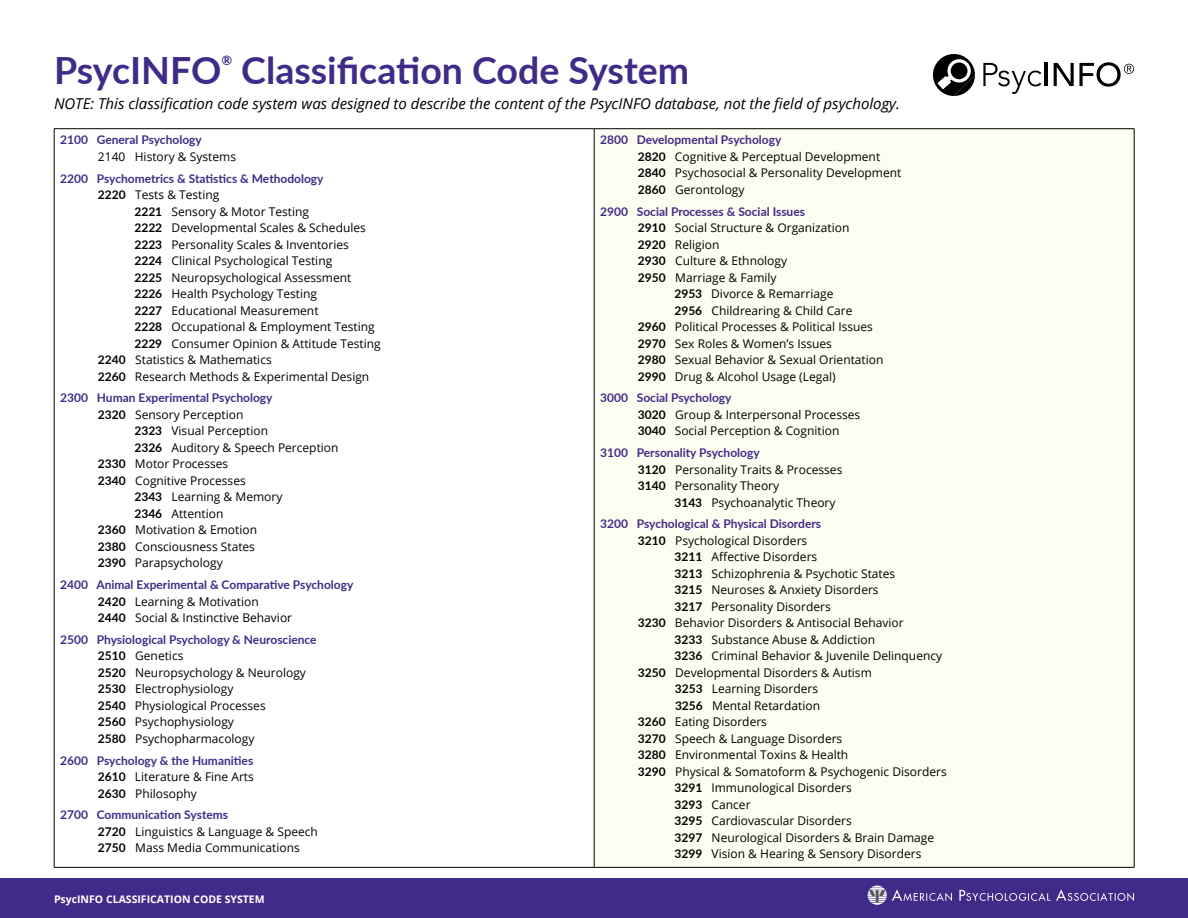
<style>
.page{position:relative;width:1188px;height:918px;background:#fff}
.page>*{position:absolute;margin:0;border:0;box-sizing:border-box;transform-origin:0 0}
.t1{font:700 37.5px "Lato";color:#402c88}
.t2{font:italic 15px "Open Sans";color:#000}
.t3{font:700 13.05px "Lato";color:#402c88}
.t4{font:12px/16.5px "Open Sans";color:#000}
.t5{font:700 12px "Lato";color:#402c88}
.t6{font:700 10.5px "Open Sans";color:#fff}
.s1{font-family:"Lato";font-weight:700}
</style>
<div class="page">
<div style="left:594px;top:129px;width:540px;height:738px;background:#fdfdf1"></div>
<hr style="left:54px;top:128px;width:540px;height:1px;background:#000">
<hr style="left:54px;top:129px;width:1px;height:738px;background:#000">
<hr style="left:594px;top:128px;width:540px;height:1px;background:#000">
<hr style="left:594px;top:129px;width:1px;height:738px;background:#000">
<hr style="left:1134px;top:129px;width:1px;height:738px;background:#000">
<hr style="left:54px;top:867px;width:540px;height:1px;background:#000">
<hr style="left:594px;top:867px;width:540px;height:1px;background:#000">
<svg style="left:983px;top:63px;width:58px;height:31px"></svg>
<hr style="left:1045px;top:63px;width:3px;height:23px;background:#000">
<svg style="left:1054px;top:62px;width:80px;height:25px"></svg>
<svg style="left:933px;top:54px;width:42px;height:42px"></svg>
<div style="left:0;top:878px;width:1188px;height:40px;background:#402c88"></div>
<svg style="left:868px;top:886px;width:266px;height:19px"></svg>
<h1 class="t1" style="left:54px;top:43px;width:169px">PsycINFO</h1>
<p class="t3" style="left:221px;top:50px;width:12px">®</p>
<h1 class="t1" style="left:241px;top:43px;width:449px">Classification Code System</h1>
<p class="t2" style="left:54px;top:93px;width:847px">NOTE: This classification code system was designed to describe the content of the PsycINFO database, not the field of psychology.</p>
<p class="t5" style="left:60px;top:131px;width:143px">2100 General Psychology</p>
<p class="t4" style="left:98px;top:148px;width:140px">2140 History &amp; Systems</p>
<p class="t5" style="left:60px;top:169px;width:265px">2200 Psychometrics &amp; Statistics &amp; Methodology</p>
<p class="t4" style="left:98px;top:186px;width:123px"><span class="s1">2220</span> Tests &amp; Testing</p>
<p class="t4" style="left:134px;top:203px;width:176px"><span class="s1">2221</span> Sensory &amp; Motor Testing</p>
<p class="t4" style="left:134px;top:219px;width:233px"><span class="s1">2222</span> Developmental Scales &amp; Schedules</p>
<p class="t4" style="left:134px;top:236px;width:216px"><span class="s1">2223</span> Personality Scales &amp; Inventories</p>
<p class="t4" style="left:134px;top:252px;width:199px"><span class="s1">2224</span> Clinical Psychological Testing</p>
<p class="t4" style="left:134px;top:269px;width:218px"><span class="s1">2225</span> Neuropsychological Assessment</p>
<p class="t4" style="left:134px;top:285px;width:184px"><span class="s1">2226</span> Health Psychology Testing</p>
<p class="t4" style="left:134px;top:302px;width:186px"><span class="s1">2227</span> Educational Measurement</p>
<p class="t4" style="left:134px;top:318px;width:242px"><span class="s1">2228</span> Occupational &amp; Employment Testing</p>
<p class="t4" style="left:134px;top:335px;width:248px"><span class="s1">2229</span> Consumer Opinion &amp; Attitude Testing</p>
<p class="t4" style="left:98px;top:351px;width:175px"><span class="s1">2240</span> Statistics &amp; Mathematics</p>
<p class="t4" style="left:98px;top:368px;width:273px"><span class="s1">2260</span> Research Methods &amp; Experimental Design</p>
<p class="t5" style="left:60px;top:389px;width:214px">2300 Human Experimental Psychology</p>
<p class="t4" style="left:98px;top:406px;width:147px"><span class="s1">2320</span> Sensory Perception</p>
<p class="t4" style="left:134px;top:422px;width:135px"><span class="s1">2323</span> Visual Perception</p>
<p class="t4" style="left:134px;top:439px;width:206px"><span class="s1">2326</span> Auditory &amp; Speech Perception</p>
<p class="t4" style="left:98px;top:455px;width:132px"><span class="s1">2330</span> Motor Processes</p>
<p class="t4" style="left:98px;top:472px;width:149px"><span class="s1">2340</span> Cognitive Processes</p>
<p class="t4" style="left:134px;top:488px;width:149px"><span class="s1">2343</span> Learning &amp; Memory</p>
<p class="t4" style="left:134px;top:505px;width:91px"><span class="s1">2346</span> Attention</p>
<p class="t4" style="left:98px;top:521px;width:161px"><span class="s1">2360</span> Motivation &amp; Emotion</p>
<p class="t4" style="left:98px;top:538px;width:159px"><span class="s1">2380</span> Consciousness States</p>
<p class="t4" style="left:98px;top:554px;width:126px"><span class="s1">2390</span> Parapsychology</p>
<p class="t5" style="left:60px;top:576px;width:295px">2400 Animal Experimental &amp; Comparative Psychology</p>
<p class="t4" style="left:98px;top:593px;width:196px"><span class="s1">2420</span> Learning &amp; Motivation<br><span class="s1">2440</span> Social &amp; Instinctive Behavior</p>
<p class="t5" style="left:60px;top:631px;width:258px">2500 Physiological Psychology &amp; Neuroscience</p>
<p class="t4" style="left:98px;top:647px;width:210px"><span class="s1">2510</span> Genetics<br><span class="s1">2520</span> Neuropsychology &amp; Neurology<br><span class="s1">2530</span> Electrophysiology<br><span class="s1">2540</span> Physiological Processes<br><span class="s1">2560</span> Psychophysiology<br><span class="s1">2580</span> Psychopharmacology</p>
<p class="t5" style="left:60px;top:751px;width:195px">2600 Psychology &amp; the Humanities</p>
<p class="t4" style="left:98px;top:768px;width:157px"><span class="s1">2610</span> Literature &amp; Fine Arts<br><span class="s1">2630</span> Philosophy</p>
<p class="t5" style="left:60px;top:806px;width:169px">2700 Communication Systems</p>
<p class="t4" style="left:98px;top:823px;width:221px"><span class="s1">2720</span> Linguistics &amp; Language &amp; Speech<br><span class="s1">2750</span> Mass Media Communications</p>
<p class="t6" style="left:54px;top:892px;width:212px">PsycINFO CLASSIFICATION CODE SYSTEM</p>
<p class="t5" style="left:600px;top:131px;width:183px">2800 Developmental Psychology</p>
<p class="t4" style="left:638px;top:148px;width:265px"><span class="s1">2820</span> Cognitive &amp; Perceptual Development<br><span class="s1">2840</span> Psychosocial &amp; Personality Development<br><span class="s1">2860</span> Gerontology</p>
<p class="t5" style="left:600px;top:202px;width:206px">2900 Social Processes &amp; Social Issues</p>
<p class="t4" style="left:638px;top:219px;width:213px"><span class="s1">2910</span> Social Structure &amp; Organization<br><span class="s1">2920</span> Religion<br><span class="s1">2930</span> Culture &amp; Ethnology<br><span class="s1">2950</span> Marriage &amp; Family</p>
<p class="t4" style="left:674px;top:285px;width:160px"><span class="s1">2953</span> Divorce &amp; Remarriage</p>
<p class="t4" style="left:674px;top:302px;width:180px"><span class="s1">2956</span> Childrearing &amp; Child Care</p>
<p class="t4" style="left:638px;top:318px;width:237px"><span class="s1">2960</span> Political Processes &amp; Political Issues</p>
<p class="t4" style="left:638px;top:335px;width:196px"><span class="s1">2970</span> Sex Roles &amp; Women’s Issues</p>
<p class="t4" style="left:638px;top:351px;width:247px"><span class="s1">2980</span> Sexual Behavior &amp; Sexual Orientation</p>
<p class="t4" style="left:638px;top:368px;width:199px"><span class="s1">2990</span> Drug &amp; Alcohol Usage (Legal)</p>
<p class="t5" style="left:600px;top:389px;width:133px">3000 Social Psychology</p>
<p class="t4" style="left:638px;top:406px;width:224px"><span class="s1">3020</span> Group &amp; Interpersonal Processes<br><span class="s1">3040</span> Social Perception &amp; Cognition</p>
<p class="t5" style="left:600px;top:444px;width:161px">3100 Personality Psychology</p>
<p class="t4" style="left:638px;top:461px;width:206px"><span class="s1">3120</span> Personality Traits &amp; Processes<br><span class="s1">3140</span> Personality Theory</p>
<p class="t4" style="left:674px;top:494px;width:163px"><span class="s1">3143</span> Psychoanalytic Theory</p>
<p class="t5" style="left:600px;top:515px;width:223px">3200 Psychological &amp; Physical Disorders</p>
<p class="t4" style="left:638px;top:532px;width:171px"><span class="s1">3210</span> Psychological Disorders</p>
<p class="t4" style="left:674px;top:548px;width:144px"><span class="s1">3211</span> Affective Disorders</p>
<p class="t4" style="left:674px;top:565px;width:222px"><span class="s1">3213</span> Schizophrenia &amp; Psychotic States</p>
<p class="t4" style="left:674px;top:581px;width:206px"><span class="s1">3215</span> Neuroses &amp; Anxiety Disorders</p>
<p class="t4" style="left:674px;top:598px;width:158px"><span class="s1">3217</span> Personality Disorders</p>
<p class="t4" style="left:638px;top:614px;width:267px"><span class="s1">3230</span> Behavior Disorders &amp; Antisocial Behavior</p>
<p class="t4" style="left:674px;top:631px;width:202px"><span class="s1">3233</span> Substance Abuse &amp; Addiction</p>
<p class="t4" style="left:674px;top:647px;width:269px"><span class="s1">3236</span> Criminal Behavior &amp; Juvenile Delinquency</p>
<p class="t4" style="left:638px;top:664px;width:235px"><span class="s1">3250</span> Developmental Disorders &amp; Autism</p>
<p class="t4" style="left:675px;top:680px;width:145px"><span class="s1">3253</span> Learning Disorders</p>
<p class="t4" style="left:675px;top:697px;width:147px"><span class="s1">3256</span> Mental Retardation</p>
<p class="t4" style="left:638px;top:713px;width:131px"><span class="s1">3260</span> Eating Disorders</p>
<p class="t4" style="left:638px;top:730px;width:206px"><span class="s1">3270</span> Speech &amp; Language Disorders</p>
<p class="t4" style="left:638px;top:746px;width:212px"><span class="s1">3280</span> Environmental Toxins &amp; Health</p>
<p class="t4" style="left:638px;top:763px;width:310px"><span class="s1">3290</span> Physical &amp; Somatoform &amp; Psychogenic Disorders</p>
<p class="t4" style="left:674px;top:779px;width:179px"><span class="s1">3291</span> Immunological Disorders</p>
<p class="t4" style="left:674px;top:796px;width:78px"><span class="s1">3293</span> Cancer</p>
<p class="t4" style="left:674px;top:812px;width:179px"><span class="s1">3295</span> Cardiovascular Disorders</p>
<p class="t4" style="left:674px;top:829px;width:261px"><span class="s1">3297</span> Neurological Disorders &amp; Brain Damage</p>
<p class="t4" style="left:674px;top:845px;width:248px"><span class="s1">3299</span> Vision &amp; Hearing &amp; Sensory Disorders</p>
</div>
